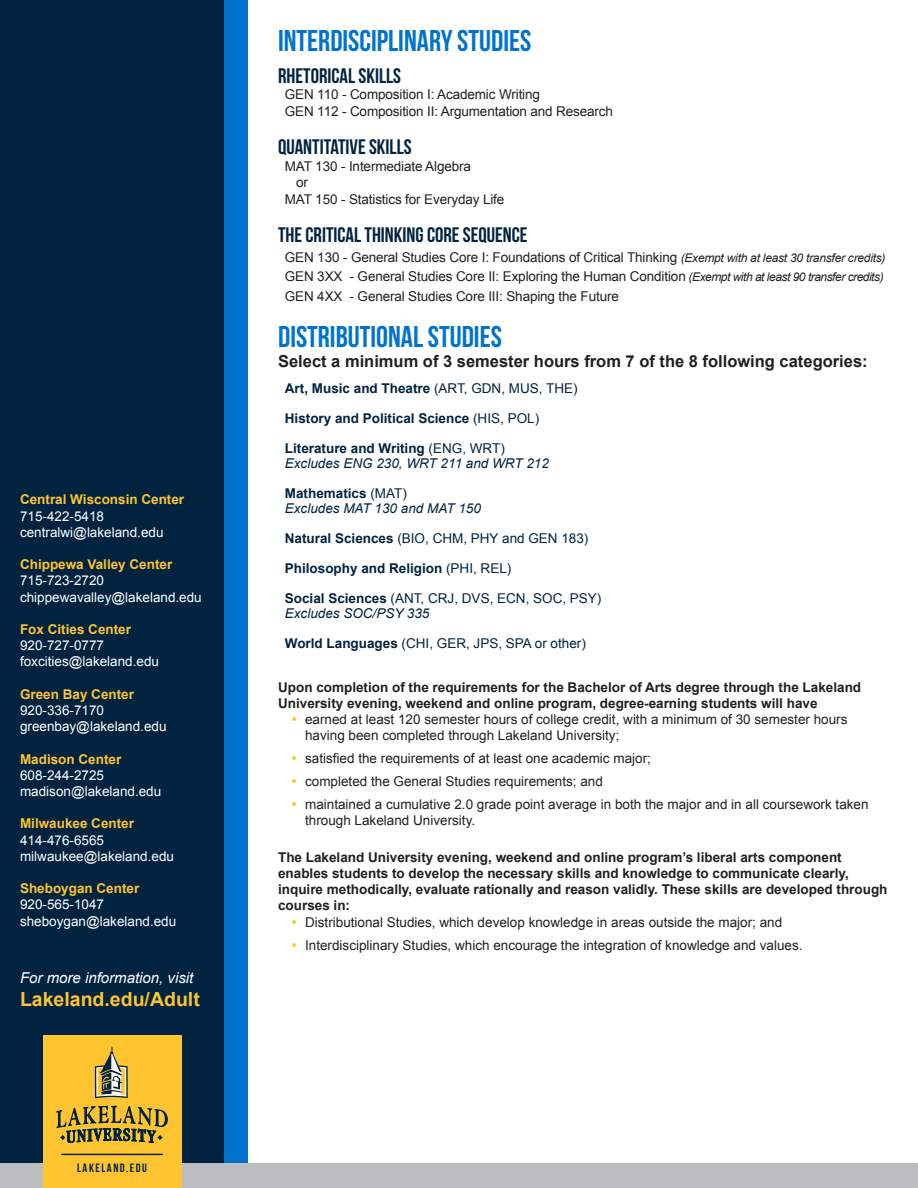
<style>
.page{position:relative;width:918px;height:1188px;background:#fff}
.page>*{position:absolute;margin:0;border:0;box-sizing:border-box;transform-origin:0 0}
.t1{font:30px "Bebas Neue";color:#0073ce}
.t2{font:21px "Bebas Neue";color:#002340}
.t3{font:700 19.5px "Arial";color:#ffc42f}
.t4{font:700 16.5px "Arial";color:#231f20}
.t5{font:italic 15px "Arial";color:#fff}
.t6{font:13.5px/19.5px "Arial";color:#231f20}
.t7{font:700 13.5px/16.2px "Arial";color:#231f20}
.t8{font:13.5px/16.2px "Arial";color:#fff}
.t9{font:13.5px/15px "Arial";color:#002340}
.t10{font:700 13.5px "Arial";color:#ffc42f}
.t11{font:700 13.5px "Arial";color:#002340}
.t12{font:italic 13.5px/15px "Arial";color:#002340}
.t13{font:12px "Bebas Neue";letter-spacing:.125em;color:#002340}
.s1{font-style:italic;font-size:12px}
.s2{font-weight:400}
.s3{font-weight:700;font-style:normal}
.s4{font-style:normal}
.s5{font-weight:700}
.s6{font-style:italic}
.s7{font-size:15px;color:#ffc42f}
</style>
<div class="page">
<div style="left:0;top:0;width:225px;height:1163px;background:#002340"></div>
<div style="left:225px;top:0;width:23px;height:1163px;background:#0073ce"></div>
<div style="left:0;top:1163px;width:918px;height:25px;background:#bcbdc0"></div>
<div style="left:43px;top:1035px;width:138px;height:153px;background:#ffc42f"></div>
<svg style="left:95px;top:1046px;width:33px;height:52px"></svg>
<svg style="left:56px;top:1106px;width:112px;height:37px"></svg>
<hr style="left:61px;top:1154px;width:102px;height:1px;background:#002340">
<p class="t10" style="left:20px;top:490px;width:166px">Central Wisconsin Center</p>
<p class="t8" style="left:20px;top:508px;width:145px">715-422-5418 centralwi@lakeland.edu</p>
<p class="t10" style="left:20px;top:555px;width:154px">Chippewa Valley Center</p>
<p class="t8" style="left:20px;top:573px;width:183px">715-723-2720 chippewavalley@lakeland.edu</p>
<p class="t10" style="left:20px;top:620px;width:113px">Fox Cities Center</p>
<p class="t8" style="left:20px;top:638px;width:141px">920-727-0777 foxcities@lakeland.edu</p>
<p class="t10" style="left:20px;top:685px;width:116px">Green Bay Center</p>
<p class="t8" style="left:20px;top:702px;width:148px">920-336-7170 greenbay@lakeland.edu</p>
<p class="t10" style="left:20px;top:749px;width:103px">Madison Center</p>
<p class="t8" style="left:20px;top:767px;width:143px">608-244-2725 madison@lakeland.edu</p>
<p class="t10" style="left:20px;top:814px;width:116px">Milwaukee Center</p>
<p class="t8" style="left:20px;top:832px;width:156px">414-476-6565 milwaukee@lakeland.edu</p>
<p class="t10" style="left:20px;top:879px;width:121px">Sheboygan Center</p>
<p class="t8" style="left:20px;top:897px;width:158px">920-565-1047 sheboygan@lakeland.edu</p>
<p class="t5" style="left:20px;top:968px;width:175px">For more information, visit</p>
<h3 class="t3" style="left:20px;top:986px;width:181px">Lakeland.edu/Adult</h3>
<p class="t13" style="left:77px;top:1161px;width:72px">LAKELAND.EDU</p>
<h1 class="t1" style="left:278px;top:24px;width:255px">INTERDISCIPLINARY STUDIES</h1>
<h2 class="t2" style="left:278px;top:64px;width:125px">RHETORICAL SKILLS</h2>
<p class="t6" style="left:285px;top:86px;width:330px;line-height:16.5px">GEN 110 - Composition I: Academic Writing<br>GEN 112 - Composition II: Argumentation and Research</p>
<h2 class="t2" style="left:278px;top:135px;width:135px">QUANTITATIVE SKILLS</h2>
<p class="t6" style="left:285px;top:156px;width:188px">MAT 130 - Intermediate Algebra</p>
<p class="t6" style="left:296px;top:173px;width:13px">or</p>
<p class="t6" style="left:285px;top:189px;width:221px">MAT 150 - Statistics for Everyday Life</p>
<h2 class="t2" style="left:278px;top:224px;width:251px">THE CRITICAL THINKING CORE SEQUENCE</h2>
<p class="t6" style="left:285px;top:248px;width:602px">GEN 130 - General Studies Core I: Foundations of Critical Thinking <span class="s1">(Exempt with at least 30 transfer credits)<br></span>GEN 3XX - General Studies Core II: Exploring the Human Condition <span class="s1">(Exempt with at least 90 transfer credits)<br></span>GEN 4XX - General Studies Core III: Shaping the Future</p>
<h1 class="t1" style="left:278px;top:321px;width:225px">DISTRIBUTIONAL STUDIES</h1>
<p class="t4" style="left:278px;top:350px;width:591px">Select a minimum of 3 semester hours from 7 of the 8 following categories:</p>
<p class="t11" style="left:285px;top:379px;width:294px">Art, Music and Theatre <span class="s2">(ART, GDN, MUS, THE)</span></p>
<p class="t11" style="left:285px;top:409px;width:256px">History and Political Science <span class="s2">(HIS, POL)</span></p>
<p class="t12" style="left:285px;top:441px;width:266px"><span class="s3">Literature and Writing</span> <span class="s4">(ENG, WRT)<br></span>Excludes ENG 230, WRT 211 and WRT 212</p>
<p class="t12" style="left:285px;top:486px;width:198px"><span class="s3">Mathematics</span> <span class="s4">(MAT)<br></span>Excludes MAT 130 and MAT 150</p>
<p class="t9" style="left:285px;top:531px;width:305px"><span class="s5">Natural Sciences</span> (BIO, CHM, PHY and GEN 183)</p>
<p class="t11" style="left:285px;top:559px;width:228px">Philosophy and Religion <span class="s2">(PHI, REL)</span></p>
<p class="t9" style="left:285px;top:591px;width:318px"><span class="s5">Social Sciences</span> (ANT, CRJ, DVS, ECN, SOC, PSY)<br><span class="s6">Excludes SOC/PSY 335</span></p>
<p class="t9" style="left:285px;top:636px;width:303px"><span class="s5">World Languages</span> (CHI, GER, JPS, SPA or other)</p>
<p class="t7" style="left:278px;top:679px;width:585px">Upon completion of the requirements for the Bachelor of Arts degree through the Lakeland<br>University evening, weekend and online program, degree-earning students will have</p>
<p class="t6" style="left:305px;top:711px;width:544px;line-height:16.2px;text-indent:-14px"><span class="s7">▪</span> earned at least 120 semester hours of college credit, with a minimum of 30 semester hours having been completed through Lakeland University;</p>
<p class="t6" style="left:292px;top:749px;width:361px"><span class="s7">▪</span> satisfied the requirements of at least one academic major;</p>
<p class="t6" style="left:292px;top:772px;width:313px"><span class="s7">▪</span> completed the General Studies requirements; and</p>
<p class="t6" style="left:305px;top:796px;width:565px;line-height:16.2px;text-indent:-14px"><span class="s7">▪</span> maintained a cumulative 2.0 grade point average in both the major and in all coursework taken through Lakeland University.</p>
<p class="t7" style="left:278px;top:849px;width:611px">The Lakeland University evening, weekend and online program’s liberal arts component enables students to develop the necessary skills and knowledge to communicate clearly, inquire methodically, evaluate rationally and reason validly. These skills are developed through courses in:</p>
<p class="t6" style="left:292px;top:912px;width:492px"><span class="s7">▪</span> Distributional Studies, which develop knowledge in areas outside the major; and</p>
<p class="t6" style="left:292px;top:935px;width:512px"><span class="s7">▪</span> Interdisciplinary Studies, which encourage the integration of knowledge and values.</p>
</div>
